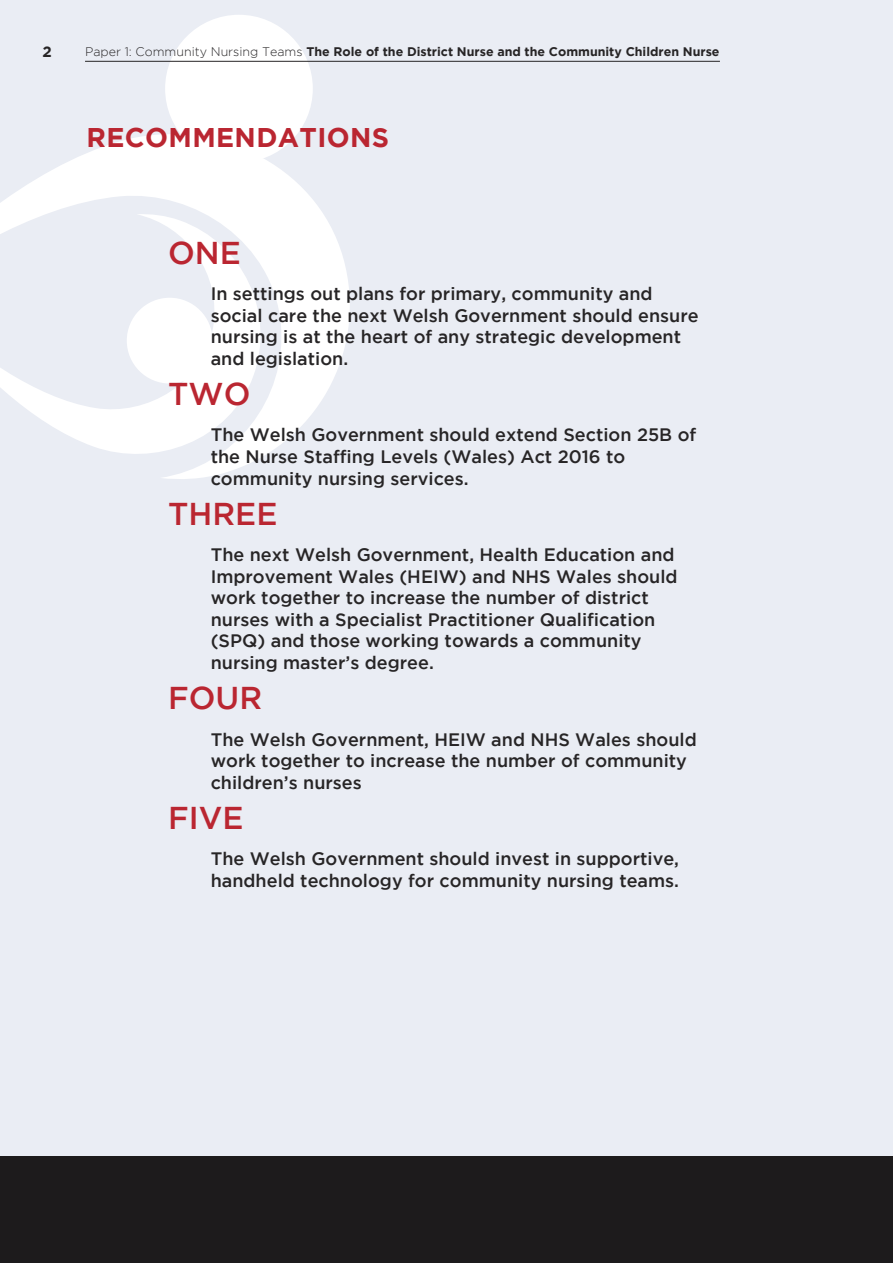
<style>
.page{position:relative;width:893px;height:1263px;background:#eaedf4}
.page>*{position:absolute;margin:0;border:0;box-sizing:border-box;transform-origin:0 0}
.t1{font:500 31.5px "Gotham";color:#ba2631}
.t2{font:700 27px "Gotham";letter-spacing:.015em;color:#ba2631}
.t3{font:500 18px/21.6px "Gotham";color:#272526}
.t4{font:700 15px "Gotham";color:#272526}
.t5{font:700 12.45px "Gotham";color:#272526}
.s1{font-weight:300}
</style>
<div class="page">
<svg style="left:0;top:134px;width:350px;height:345px;fill:#fff"></svg>
<svg style="left:0;top:214px;width:276px;height:254px"></svg>
<div style="left:127px;top:298px;width:86px;height:85px;background:#fff;border-radius:50%"></div>
<div style="left:165px;top:15px;width:148px;height:147px;background:#fff;border-radius:50%"></div>
<div style="left:0;top:1157px;width:893px;height:106px;background:#1d1b1c"></div>
<hr style="left:85px;top:61px;width:635px;height:1px;background:#272526">
<p class="t4" style="left:43px;top:46px;width:11px">2</p>
<p class="t5" style="left:85px;top:46px;width:636px"><span class="s1">Paper 1: Community Nursing Teams</span> The Role of the District Nurse and the Community Children Nurse</p>
<p class="t2" style="left:87px;top:128px;width:304px">RECOMMENDATIONS</p>
<p class="t1" style="left:168px;top:241px;width:74px">ONE</p>
<p class="t3" style="left:211px;top:284px;width:489px">In settings out plans for primary, community and social care the next Welsh Government should ensure nursing is at the heart of any strategic development and legislation.</p>
<p class="t1" style="left:168px;top:382px;width:84px">TWO</p>
<p class="t3" style="left:211px;top:425px;width:487px">The Welsh Government should extend Section 25B of the Nurse Staffing Levels (Wales) Act 2016 to community nursing services.</p>
<p class="t1" style="left:168px;top:502px;width:111px">THREE</p>
<p class="t3" style="left:211px;top:545px;width:468px">The next Welsh Government, Health Education and Improvement Wales (HEIW) and NHS Wales should work together to increase the number of district nurses with a Specialist Practitioner Qualification (SPQ) and those working towards a community nursing master’s degree.</p>
<p class="t1" style="left:168px;top:686px;width:96px">FOUR</p>
<p class="t3" style="left:211px;top:729px;width:488px">The Welsh Government, HEIW and NHS Wales should work together to increase the number of community children’s nurses</p>
<p class="t1" style="left:168px;top:806px;width:77px">FIVE</p>
<p class="t3" style="left:211px;top:849px;width:470px">The Welsh Government should invest in supportive, handheld technology for community nursing teams.</p>
</div>
